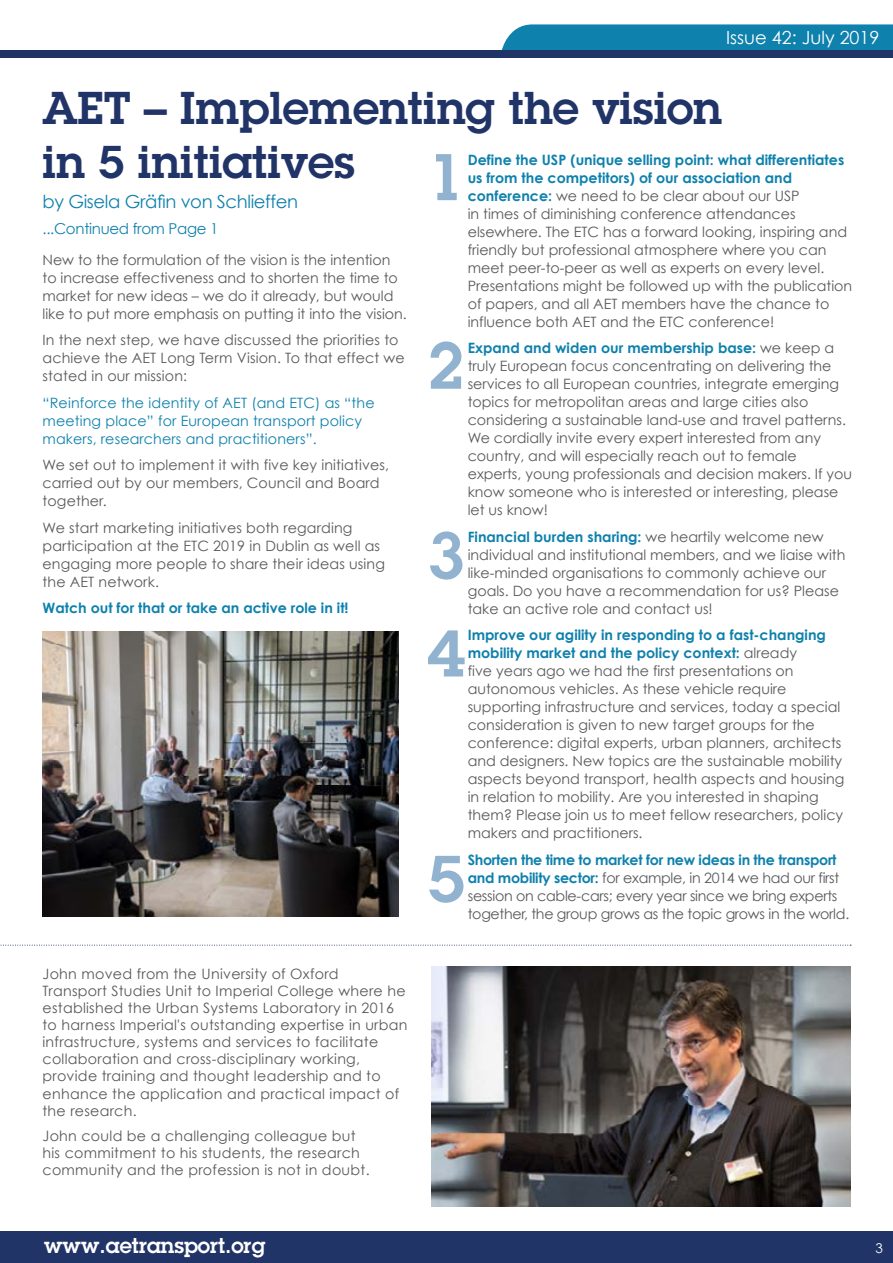
<style>
.page{position:relative;width:893px;height:1263px;background:#fff}
.page>*{position:absolute;margin:0;border:0;box-sizing:border-box;transform-origin:0 0}
.t1{font:600 64.5px/97.8px "Lubalin Graph Std";color:#92b3cf}
.t2{font:600 45px/54px "Lubalin Graph Std";color:#213468}
.t3{font:600 21px "Lubalin Graph Std";color:#fff}
.t4{font:18px "Century Gothic";letter-spacing:-.02em;color:#0f81ad}
.t5{font:18px "Century Gothic";color:#fff}
.t6{font:15px "Century Gothic";letter-spacing:-.02em;color:#0f81ad}
.t7{font:14.25px/18px "Century Gothic";color:#58595b}
.t8{font:14.25px/17.1px "Century Gothic";letter-spacing:.02em;color:#58595b}
.t9{font:14.25px/18px "Century Gothic";letter-spacing:-.02em;color:#58595b}
.t10{font:14.25px/18px "Century Gothic";letter-spacing:.01em;color:#0f81ad}
.t11{font:700 14.25px "Century Gothic";color:#0f81ad}
.t12{font:13.5px "Century Gothic";color:#fff}
.s1{font-weight:700;color:#0f81ad}
</style>
<div class="page">
<div style="left:502px;top:24px;width:391px;height:26px;background:#0f81ad"></div>
<div style="left:0;top:50px;width:893px;height:7px;background:#213468"></div>
<div style="left:0;top:1231px;width:893px;height:32px;background:#213468"></div>
<img style="left:431px;top:967px;width:419px;height:239px">
<svg style="left:0;top:945px;width:851px;height:1px"></svg>
<img style="left:43px;top:631px;width:355px;height:285px">
<p class="t5" style="left:726px;top:27px;width:155px">Issue 42: July 2019</p>
<h2 class="t2" style="left:43px;top:80px;width:681px">AET – Implementing the vision in 5 initiatives</h2>
<p class="t4" style="left:43px;top:190px;width:257px">by Gisela Gräfin von Schlieffen</p>
<p class="t6" style="left:43px;top:220px;width:177px">...Continued from Page 1</p>
<p class="t7" style="left:468px;top:150px;width:386px"><span class="s1">Define the USP (unique selling point: what differentiates us from the competitors) of our association and conference:</span> we need to be clear about our USP<br>in times of diminishing conference attendances elsewhere. The ETC has a forward looking, inspiring and friendly but professional atmosphere where you can meet peer-to-peer as well as experts on every level.<br>Presentations might be followed up with the publication of papers, and all AET members have the chance to influence both AET and the ETC conference!</p>
<p class="t7" style="left:468px;top:339px;width:386px"><span class="s1">Expand and widen our membership base:</span> we keep a truly European focus concentrating on delivering the services to all European countries, integrate emerging topics for metropolitan areas and large cities also considering a sustainable land-use and travel patterns.<br>We cordially invite every expert interested from any country, and will especially reach out to female experts, young professionals and decision makers. If you know someone who is interested or interesting, please let us know!</p>
<p class="t7" style="left:468px;top:527px;width:379px"><span class="s1">Financial burden sharing:</span> we heartily welcome new individual and institutional members, and we liaise with like-minded organisations to commonly achieve our goals. Do you have a recommendation for us? Please take an active role and contact us!</p>
<p class="t7" style="left:468px;top:626px;width:378px"><span class="s1">Improve our agility in responding to a fast-changing mobility market and the policy context:</span> already<br>five years ago we had the first presentations on autonomous vehicles. As these vehicle require supporting infrastructure and services, today a special consideration is given to new target groups for the conference: digital experts, urban planners, architects and designers. New topics are the sustainable mobility aspects beyond transport, health aspects and housing in relation to mobility. Are you interested in shaping them? Please join us to meet fellow researchers, policy makers and practitioners.</p>
<p class="t9" style="left:468px;top:850px;width:383px"><span class="s1">Shorten the time to market for new ideas in the transport and mobility sector:</span> for example, in 2014 we had our first session on cable-cars; every year since we bring experts together, the group grows as the topic grows in the world.</p>
<h1 class="t1" style="left:427px;top:127px;width:39px">1</h1>
<p class="t7" style="left:43px;top:250px;width:366px">New to the formulation of the vision is the intention to increase effectiveness and to shorten the time to market for new ideas – we do it already, but would like to put more emphasis on putting it into the vision.</p>
<p class="t7" style="left:43px;top:331px;width:364px">In the next step, we have discussed the priorities to achieve the AET Long Term Vision. To that effect we stated in our mission:</p>
<p class="t10" style="left:43px;top:393px;width:334px">“Reinforce the identity of AET (and ETC) as “the meeting place” for European transport policy makers, researchers and practitioners”.</p>
<p class="t7" style="left:43px;top:456px;width:348px">We set out to implement it with five key initiatives, carried out by our members, Council and Board together.</p>
<p class="t7" style="left:43px;top:518px;width:344px">We start marketing initiatives both regarding participation at the ETC 2019 in Dublin as well as engaging more people to share their ideas using the AET network.</p>
<p class="t11" style="left:43px;top:599px;width:308px">Watch out for that or take an active role in it!</p>
<h1 class="t1" style="left:427px;top:316px;width:39px">2</h1>
<h1 class="t1" style="left:427px;top:506px;width:39px">3<br>4</h1>
<h1 class="t1" style="left:427px;top:829px;width:39px">5</h1>
<p class="t8" style="left:43px;top:965px;width:367px">John moved from the University of Oxford<br>Transport Studies Unit to Imperial College where he established the Urban Systems Laboratory in 2016 to harness Imperial's outstanding expertise in urban infrastructure, systems and services to facilitate collaboration and cross-disciplinary working, provide training and thought leadership and to enhance the application and practical impact of the research.</p>
<p class="t8" style="left:43px;top:1127px;width:329px">John could be a challenging colleague but his commitment to his students, the research community and the profession is not in doubt.</p>
<h3 class="t3" style="left:44px;top:1231px;width:223px">www.aetransport.org</h3>
<p class="t12" style="left:875px;top:1239px;width:9px">3</p>
</div>
